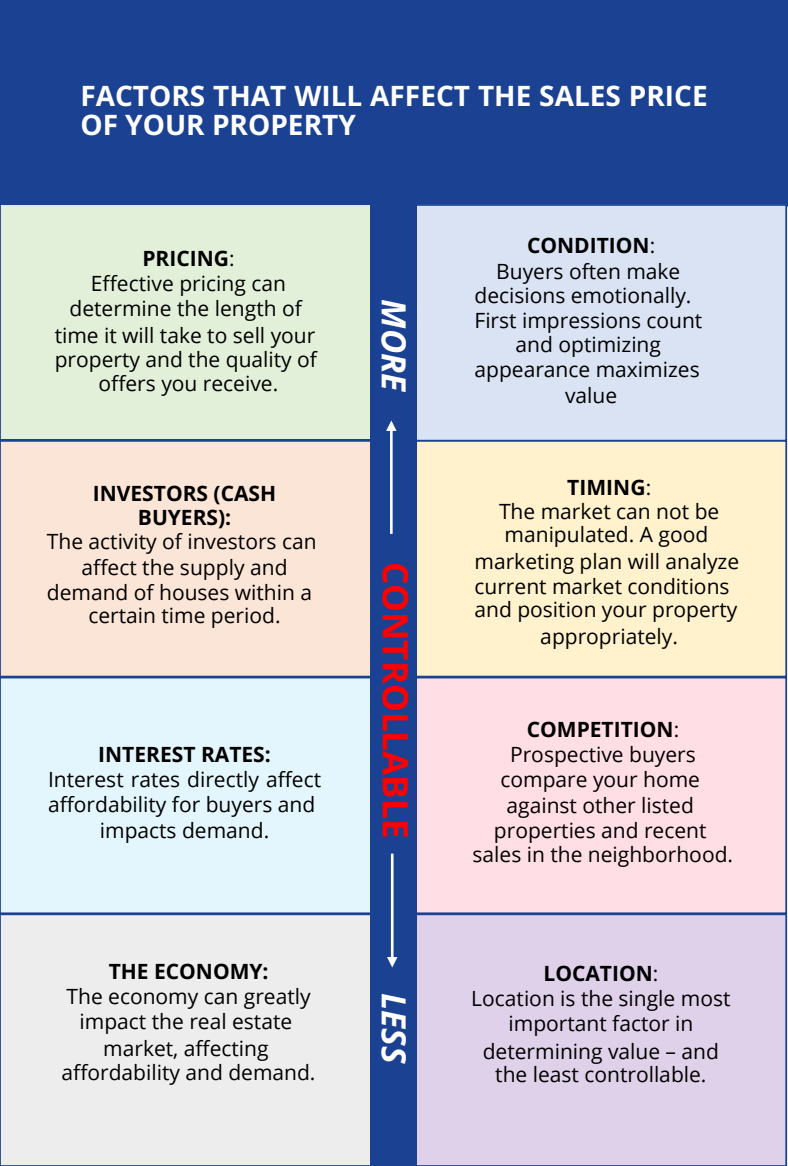
<style>
.page{position:relative;width:788px;height:1166px;background:#fff}
.page>*{position:absolute;margin:0;border:0;box-sizing:border-box;transform-origin:0 0}
.t1{font:700 35px "Open Sans";color:#f00}
.t2{font:italic 700 33.25px "Open Sans";color:#fff}
.t3{font:700 28px/28.9px "Open Sans";color:#fff}
.t4{font:21px/24.8px "Open Sans";color:#000;text-align:center}
.t5{font:700 21px/23.6px "Open Sans";color:#000;text-align:center}
.s1{font-weight:400}
</style>
<div class="page">
<div style="left:0;top:0;width:787px;height:204px;background:#1b4192"></div>
<div style="left:0;top:203px;width:370px;height:237px;background:#e2f0d9"></div>
<div style="left:0;top:440px;width:370px;height:236px;background:#fbe5d6"></div>
<div style="left:0;top:914px;width:370px;height:251px;background:#ededed"></div>
<div style="left:0;top:676px;width:370px;height:238px;background:#e4f6fd"></div>
<div style="left:416px;top:204px;width:371px;height:236px;background:#dae3f3"></div>
<div style="left:416px;top:440px;width:371px;height:236px;background:#fff2cc"></div>
<div style="left:416px;top:914px;width:371px;height:251px;background:#dfd1ea"></div>
<div style="left:416px;top:676px;width:371px;height:238px;background:#ffdee5"></div>
<div style="left:370px;top:202px;width:46px;height:963px;background:#1b4192"></div>
<svg style="left:386px;top:420px;width:10px;height:114px"></svg>
<svg style="left:387px;top:853px;width:10px;height:114px"></svg>
<p class="t3" style="left:80px;top:80px;width:628px">FACTORS THAT WILL AFFECT THE SALES PRICE<br>OF YOUR PROPERTY</p>
<p class="t5" style="left:142px;top:246px;width:94px">PRICING<span class="s1">:</span></p>
<p class="t4" style="left:69px;top:270px;width:234px">Effective pricing can determine the length of</p>
<p class="t4" style="left:55px;top:323px;width:262px">time it will take to sell your</p>
<p class="t4" style="left:55px;top:346px;width:264px">property and the quality of</p>
<p class="t4" style="left:99px;top:370px;width:181px">offers you receive.</p>
<p class="t5" style="left:93px;top:481px;width:185px">INVESTORS (CASH<br>BUYERS):</p>
<p class="t4" style="left:47px;top:528px;width:271px">The activity of investors can</p>
<p class="t4" style="left:82px;top:554px;width:207px">affect the supply and</p>
<p class="t4" style="left:47px;top:579px;width:267px">demand of houses within a</p>
<p class="t4" style="left:88px;top:603px;width:194px">certain time period.</p>
<p class="t5" style="left:98px;top:742px;width:174px">INTEREST RATES:</p>
<p class="t4" style="left:48px;top:766px;width:274px;text-align:left">Interest rates directly affect affordability for buyers and</p>
<p class="t4" style="left:100px;top:817px;width:171px">impacts demand.</p>
<p class="t5" style="left:109px;top:958px;width:161px">THE ECONOMY:</p>
<p class="t4" style="left:66px;top:983px;width:246px">The economy can greatly impact the real estate</p>
<p class="t4" style="left:103px;top:1035px;width:167px">market, affecting</p>
<p class="t4" style="left:62px;top:1059px;width:255px">affordability and demand.</p>
<p class="t2" style="left:417px;top:299px;width:94px;rotate:90deg">MORE</p>
<p class="t1" style="left:420px;top:562px;width:278px;rotate:90deg">CONTROLLABLE</p>
<p class="t2" style="left:417px;top:992px;width:72px;rotate:90deg">LESS</p>
<p class="t5" style="left:527px;top:233px;width:130px">CONDITION<span class="s1">:</span></p>
<p class="t4" style="left:496px;top:259px;width:186px">Buyers often make</p>
<p class="t4" style="left:474px;top:282px;width:218px">decisions emotionally.</p>
<p class="t4" style="left:474px;top:307px;width:229px">First impressions count</p>
<p class="t4" style="left:515px;top:331px;width:147px">and optimizing</p>
<p class="t4" style="left:474px;top:356px;width:227px">appearance maximizes</p>
<p class="t4" style="left:565px;top:382px;width:54px">value</p>
<p class="t5" style="left:567px;top:475px;width:86px">TIMING<span class="s1">:</span></p>
<p class="t4" style="left:499px;top:499px;width:222px;line-height:23.6px;text-align:left">The market can not be manipulated. A good</p>
<p class="t4" style="left:474px;top:548px;width:266px">marketing plan will analyze</p>
<p class="t4" style="left:474px;top:573px;width:256px">current market conditions</p>
<p class="t4" style="left:474px;top:596px;width:264px">and position your property</p>
<p class="t4" style="left:540px;top:623px;width:139px">appropriately.</p>
<p class="t5" style="left:526px;top:717px;width:154px">COMPETITION<span class="s1">:</span></p>
<p class="t4" style="left:500px;top:741px;width:201px">Prospective buyers compare your home</p>
<p class="t4" style="left:506px;top:792px;width:189px">against other listed</p>
<p class="t4" style="left:494px;top:817px;width:214px">properties and recent</p>
<p class="t4" style="left:472px;top:841px;width:262px">sales in the neighborhood.</p>
<p class="t5" style="left:543px;top:961px;width:116px">LOCATION<span class="s1">:</span></p>
<p class="t4" style="left:471px;top:985px;width:261px">Location is the single most important factor in</p>
<p class="t4" style="left:482px;top:1038px;width:238px">determining value – and</p>
<p class="t4" style="left:495px;top:1061px;width:213px">the least controllable.</p>
</div>
